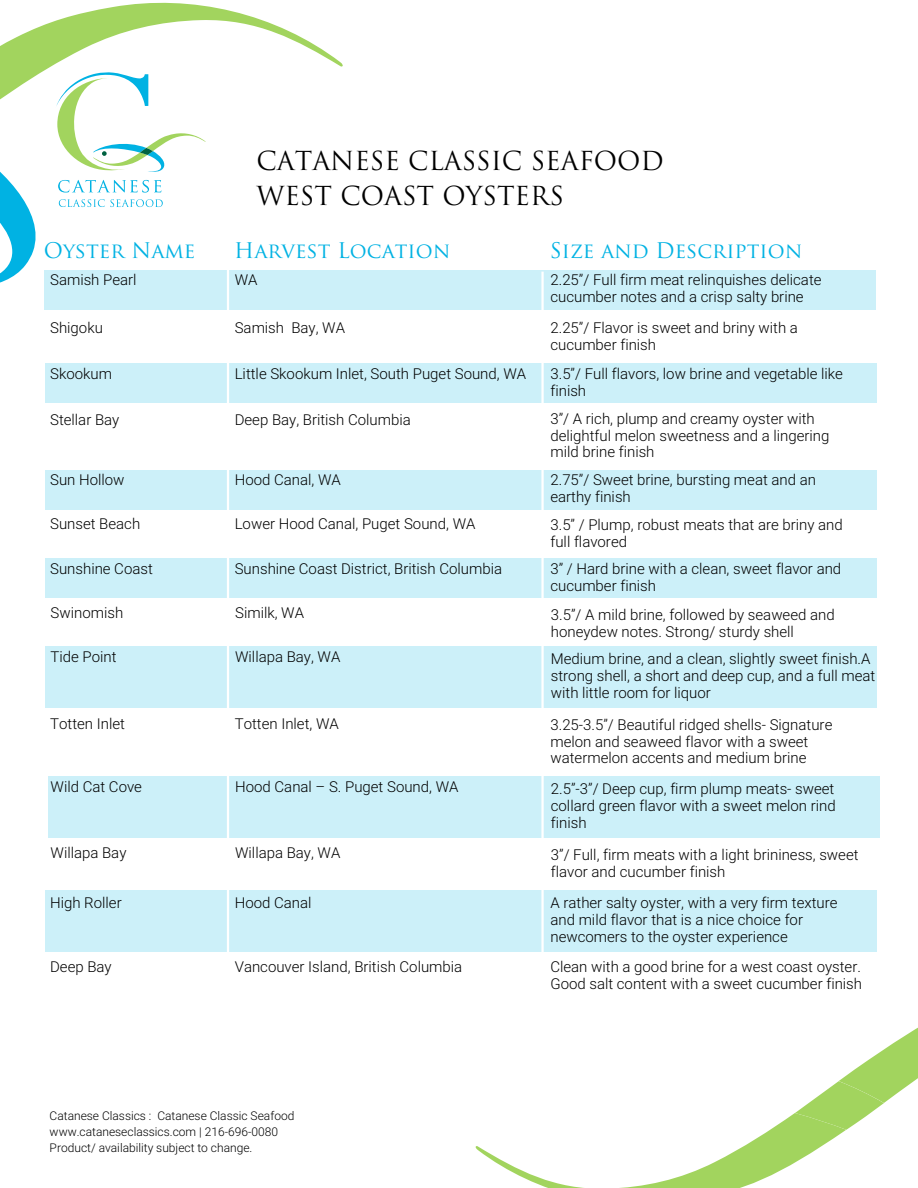
<style>
.page{position:relative;width:918px;height:1188px;background:#fff}
.page>*{position:absolute;margin:0;border:0;box-sizing:border-box;transform-origin:0 0}
.t1{font:25.5px "Trajan Pro";color:#000}
.t2{font:21px "Trajan Pro";color:#00b2e3}
.t3{font:300 15px/16.8px "Roboto";color:#000}
.t4{font:300 12px "Roboto";color:#000}
</style>
<div class="page">
<svg style="left:0;top:2px;width:343px;height:98px"></svg>
<svg style="left:0;top:171px;width:36px;height:112px"></svg>
<svg style="left:58px;top:180px;width:103px;height:13px"></svg>
<svg style="left:56px;top:71px;width:150px;height:101px"></svg>
<svg style="left:59px;top:199px;width:104px;height:8px"></svg>
<div style="left:45px;top:364px;width:831px;height:39px;background:#ccf0f9"></div>
<div style="left:45px;top:646px;width:831px;height:62px;background:#ccf0f9"></div>
<div style="left:46px;top:890px;width:831px;height:61px;background:#ccf0f9"></div>
<svg style="left:475px;top:1027px;width:443px;height:161px"></svg>
<div style="left:44px;top:270px;width:831px;height:39px;background:#ccf0f9"></div>
<div style="left:45px;top:470px;width:831px;height:39px;background:#ccf0f9"></div>
<div style="left:45px;top:558px;width:831px;height:40px;background:#ccf0f9"></div>
<div style="left:48px;top:776px;width:831px;height:62px;background:#ccf0f9"></div>
<hr style="left:227px;top:270px;width:2px;height:827px;background:#fff">
<hr style="left:541px;top:272px;width:3px;height:818px;background:#fff">
<p class="t1" style="left:256px;top:151px;width:409px">CATANESE CLASSIC SEAFOOD</p>
<p class="t1" style="left:256px;top:186px;width:309px">WEST COAST OYSTERS</p>
<p class="t2" style="left:234px;top:243px;width:217px">Harvest Location</p>
<p class="t2" style="left:550px;top:243px;width:254px">Size and Description</p>
<p class="t3" style="left:550px;top:272px;width:273px">2.25”/ Full firm meat relinquishes delicate cucumber notes and a crisp salty brine</p>
<p class="t2" style="left:44px;top:243px;width:153px">Oyster Name</p>
<p class="t3" style="left:50px;top:272px;width:88px">Samish Pearl</p>
<p class="t3" style="left:235px;top:272px;width:24px">WA</p>
<p class="t3" style="left:50px;top:320px;width:54px">Shigoku</p>
<p class="t3" style="left:235px;top:319px;width:112px">Samish Bay, WA</p>
<p class="t3" style="left:550px;top:319px;width:249px">2.25”/ Flavor is sweet and briny with a cucumber finish</p>
<p class="t3" style="left:50px;top:366px;width:63px">Skookum</p>
<p class="t3" style="left:235px;top:366px;width:293px">Little Skookum Inlet, South Puget Sound, WA</p>
<p class="t3" style="left:550px;top:366px;width:294px">3.5”/ Full flavors, low brine and vegetable like finish</p>
<p class="t3" style="left:50px;top:412px;width:71px">Stellar Bay</p>
<p class="t3" style="left:235px;top:412px;width:178px">Deep Bay, British Columbia</p>
<p class="t3" style="left:550px;top:410px;width:280px">3”/ A rich, plump and creamy oyster with delightful melon sweetness and a lingering mild brine finish</p>
<p class="t3" style="left:50px;top:472px;width:76px">Sun Hollow</p>
<p class="t3" style="left:235px;top:472px;width:108px">Hood Canal, WA</p>
<p class="t3" style="left:550px;top:472px;width:267px">2.75”/ Sweet brine, bursting meat and an earthy finish</p>
<p class="t3" style="left:50px;top:516px;width:92px">Sunset Beach</p>
<p class="t3" style="left:235px;top:516px;width:242px">Lower Hood Canal, Puget Sound, WA</p>
<p class="t3" style="left:550px;top:517px;width:294px">3.5” / Plump, robust meats that are briny and full flavored</p>
<p class="t3" style="left:50px;top:560px;width:104px">Sunshine Coast</p>
<p class="t3" style="left:235px;top:560px;width:269px">Sunshine Coast District, British Columbia</p>
<p class="t3" style="left:550px;top:560px;width:292px">3” / Hard brine with a clean, sweet flavor and cucumber finish</p>
<p class="t3" style="left:51px;top:604px;width:74px">Swinomish</p>
<p class="t3" style="left:235px;top:604px;width:70px">Similk, WA</p>
<p class="t3" style="left:551px;top:606px;width:285px">3.5”/ A mild brine, followed by seaweed and honeydew notes. Strong/ sturdy shell</p>
<p class="t3" style="left:51px;top:649px;width:68px">Tide Point</p>
<p class="t3" style="left:235px;top:649px;width:107px">Willapa Bay, WA</p>
<p class="t3" style="left:551px;top:651px;width:326px">Medium brine, and a clean, slightly sweet finish.A strong shell, a short and deep cup, and a full meat with little room for liquor</p>
<p class="t3" style="left:50px;top:715px;width:76px">Totten Inlet</p>
<p class="t3" style="left:235px;top:715px;width:106px">Totten Inlet, WA</p>
<p class="t3" style="left:550px;top:716px;width:283px">3.25-3.5”/ Beautiful ridged shells- Signature melon and seaweed flavor with a sweet watermelon accents and medium brine</p>
<p class="t3" style="left:51px;top:779px;width:93px">Wild Cat Cove</p>
<p class="t3" style="left:235px;top:779px;width:225px">Hood Canal – S. Puget Sound, WA</p>
<p class="t3" style="left:551px;top:780px;width:286px;text-align:justify">2.5”-3”/ Deep cup, firm plump meats- sweet collard green flavor with a sweet melon rind finish</p>
<p class="t3" style="left:51px;top:845px;width:77px">Willapa Bay</p>
<p class="t3" style="left:235px;top:845px;width:107px">Willapa Bay, WA</p>
<p class="t3" style="left:551px;top:847px;width:309px">3”/ Full, firm meats with a light brininess, sweet flavor and cucumber finish</p>
<p class="t3" style="left:50px;top:894px;width:73px">High Roller</p>
<p class="t3" style="left:235px;top:894px;width:78px">Hood Canal</p>
<p class="t3" style="left:550px;top:894px;width:289px">A rather salty oyster, with a very firm texture and mild flavor that is a nice choice for newcomers to the oyster experience</p>
<p class="t3" style="left:50px;top:959px;width:63px">Deep Bay</p>
<p class="t3" style="left:235px;top:959px;width:229px">Vancouver Island, British Columbia</p>
<p class="t3" style="left:550px;top:959px;width:313px">Clean with a good brine for a west coast oyster.<br>Good salt content with a sweet cucumber finish</p>
<p class="t4" style="left:50px;top:1109px;width:246px">Catanese Classics : Catanese Classic Seafood</p>
<p class="t4" style="left:50px;top:1125px;width:230px">www.cataneseclassics.com | 216-696-0080</p>
<p class="t4" style="left:50px;top:1141px;width:204px">Product/ availability subject to change.</p>
</div>
